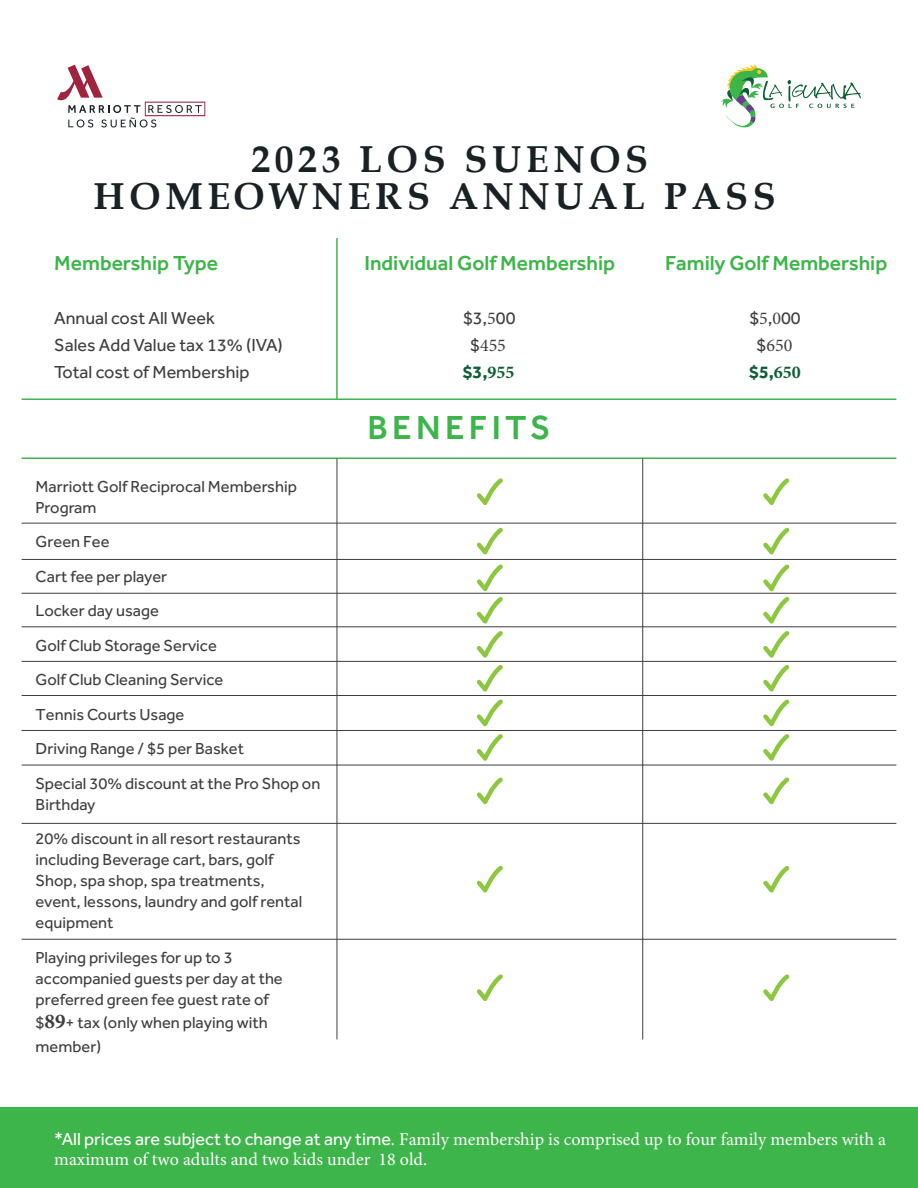
<style>
.page{position:relative;width:918px;height:1188px;background:#fff}
.page>*{position:absolute;margin:0;border:0;box-sizing:border-box;transform-origin:0 0}
.t1{font:700 37.5px/37.5px "Book Antiqua";letter-spacing:.125em;color:#192125}
.t2{font:500 34.5px "Effra";letter-spacing:.125em;color:#3db54a}
.t3{font:500 21px "Effra";color:#3db54a}
.t4{font:18px/20.2px "Minion Pro";color:#fff}
.t5{font:18px "Effra";color:#3e3e3f}
.t6{font:700 18px "Effra";color:#0c6032}
.t7{font:18px "Minion Pro";color:#3e3e3f}
.t8{font:16.5px/21px "Effra";color:#3e3e3f}
.s1{font-family:"Minion Pro"}
.s2{font-family:"Effra"}
.s3{font-family:"Minion Pro";font-weight:700;font-size:21px}
</style>
<div class="page">
<div style="left:0;top:1107px;width:918px;height:81px;background:#3db54a"></div>
<svg style="left:721px;top:64px;width:140px;height:64px"></svg>
<svg style="left:57px;top:65px;width:148px;height:63px"></svg>
<hr style="left:336px;top:238px;width:2px;height:161px;background:#3db54a">
<hr style="left:22px;top:399px;width:874px;height:1px;background:#3db54a">
<hr style="left:22px;top:458px;width:874px;height:1px;background:#3db54a">
<hr style="left:337px;top:459px;width:1px;height:581px;background:#3e3e3f">
<hr style="left:642px;top:459px;width:1px;height:581px;background:#3e3e3f">
<hr style="left:22px;top:523px;width:874px;height:1px;background:#3e3e3f">
<hr style="left:22px;top:559px;width:874px;height:1px;background:#3e3e3f">
<hr style="left:22px;top:593px;width:874px;height:1px;background:#3e3e3f">
<hr style="left:22px;top:627px;width:874px;height:1px;background:#3e3e3f">
<hr style="left:22px;top:661px;width:874px;height:1px;background:#3e3e3f">
<hr style="left:22px;top:695px;width:874px;height:1px;background:#3e3e3f">
<hr style="left:22px;top:730px;width:874px;height:1px;background:#3e3e3f">
<hr style="left:22px;top:765px;width:874px;height:1px;background:#3e3e3f">
<hr style="left:22px;top:823px;width:874px;height:1px;background:#3e3e3f">
<hr style="left:22px;top:939px;width:874px;height:1px;background:#3e3e3f">
<svg style="left:476px;top:478px;width:27px;height:27px"></svg>
<svg style="left:473px;top:527px;width:34px;height:278px"></svg>
<svg style="left:476px;top:865px;width:27px;height:28px"></svg>
<svg style="left:476px;top:974px;width:27px;height:27px"></svg>
<svg style="left:763px;top:478px;width:27px;height:27px"></svg>
<svg style="left:759px;top:527px;width:34px;height:278px"></svg>
<svg style="left:763px;top:865px;width:27px;height:28px"></svg>
<svg style="left:763px;top:974px;width:27px;height:27px"></svg>
<p class="t1" style="left:94px;top:140px;width:684px;text-indent:158px">2023 LOS SUENOS<br>HOMEOWNERS ANNUAL PASS</p>
<p class="t3" style="left:54px;top:250px;width:165px">Membership Type</p>
<p class="t3" style="left:364px;top:250px;width:252px">Individual Golf Membership</p>
<p class="t3" style="left:665px;top:250px;width:224px">Family Golf Membership</p>
<p class="t5" style="left:54px;top:307px;width:162px">Annual cost All Week</p>
<p class="t5" style="left:54px;top:334px;width:230px">Sales Add Value tax 13% (IVA)</p>
<p class="t5" style="left:54px;top:361px;width:197px">Total cost of Membership</p>
<p class="t5" style="left:749px;top:307px;width:53px">$<span class="s1">5</span>,<span class="s1">0</span>00</p>
<p class="t7" style="left:757px;top:333px;width:37px"><span class="s2">$</span>650</p>
<p class="t6" style="left:749px;top:361px;width:53px">$5,<span class="s1">650</span></p>
<p class="t5" style="left:463px;top:307px;width:54px">$3,<span class="s1">5</span>00</p>
<p class="t7" style="left:470px;top:333px;width:37px"><span class="s2">$</span>455</p>
<p class="t6" style="left:463px;top:361px;width:53px">$3,<span class="s1">955</span></p>
<p class="t8" style="left:36px;top:475px;width:263px">Marriott Golf Reciprocal Membership<br>Program</p>
<p class="t8" style="left:36px;top:531px;width:75px">Green Fee</p>
<p class="t8" style="left:36px;top:565px;width:133px">Cart fee per player</p>
<p class="t8" style="left:36px;top:600px;width:125px">Locker day usage</p>
<p class="t8" style="left:36px;top:634px;width:183px">Golf Club Storage Service</p>
<p class="t8" style="left:36px;top:669px;width:189px">Golf Club Cleaning Service</p>
<p class="t8" style="left:36px;top:703px;width:150px">Tennis Courts Usage</p>
<p class="t8" style="left:36px;top:738px;width:210px">Driving Range / $5 per Basket</p>
<p class="t8" style="left:36px;top:772px;width:286px">Special 30% discount at the Pro Shop on<br>Birthday</p>
<p class="t8" style="left:36px;top:828px;width:268px">20% discount in all resort restaurants including Beverage cart, bars, golf<br>Shop, spa shop, spa treatments, event, lessons, laundry and golf rental equipment</p>
<p class="t8" style="left:36px;top:946px;width:249px">Playing privileges for up to 3 accompanied guests per day at the preferred green fee guest rate of</p>
<p class="t8" style="left:36px;top:1010px;width:234px;line-height:24.3px">$<span class="s3">89</span>+ tax (only when playing with member)</p>
<p class="t2" style="left:367px;top:407px;width:185px">BENEFITS</p>
<p class="t4" style="left:54px;top:1129px;width:833px"><span class="s2">*All prices are subject to change at any time</span>. Family membership is comprised up to four family members with a maximum of two adults and two kids under 18 old.</p>
</div>
